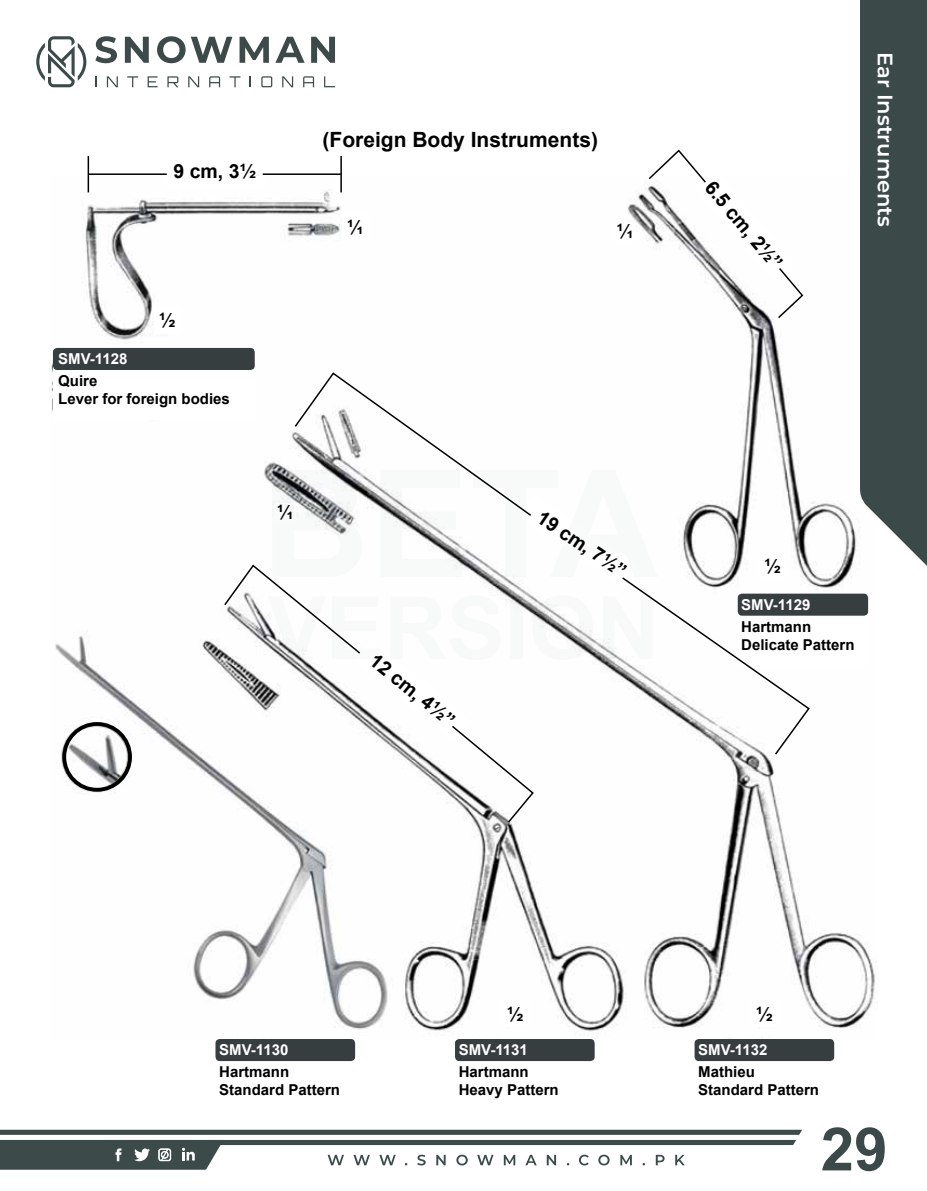
<style>
.page{position:relative;width:927px;height:1191px;background:#fff}
.page>*{position:absolute;margin:0;border:0;box-sizing:border-box;transform-origin:0 0}
.t1{font:700 60px "Arial";color:#3b4949}
.t2{font:700 21px "Arial";color:#000}
.t3{font:600 21px "Montserrat";color:#fff}
.t4{font:700 19.5px "Arial";color:#000}
.t5{font:700 15px/18px "Arial";color:#000}
.t6{font:700 15px "Arial";color:#fff}
</style>
<div class="page">
<img style="left:49px;top:174px;width:829px;height:865px">
<div style="left:53px;top:348px;width:202px;height:72px;background:#fff"></div>
<div style="left:53px;top:348px;width:202px;height:22px;background:#373e40;border-radius:4px"></div>
<div style="left:738px;top:594px;width:130px;height:72px;background:#fff"></div>
<div style="left:738px;top:593px;width:130px;height:22px;background:#373e40;border-radius:4px"></div>
<div style="left:455px;top:1039px;width:140px;height:22px;background:#373e40;border-radius:4px"></div>
<div style="left:215px;top:1039px;width:140px;height:22px;background:#373e40;border-radius:4px"></div>
<div style="left:695px;top:1039px;width:139px;height:22px;background:#373e40;border-radius:4px"></div>
<div style="left:154px;top:307px;width:27px;height:27px;background:#fff"></div>
<div style="left:165px;top:159px;width:100px;height:27px;background:#fff"></div>
<div style="left:342px;top:214px;width:27px;height:27px;background:#fff"></div>
<div style="left:614px;top:223px;width:22px;height:18px;background:#fff"></div>
<div style="left:502px;top:1000px;width:27px;height:27px;background:#fff"></div>
<div style="left:751px;top:1000px;width:27px;height:27px;background:#fff"></div>
<hr style="left:88px;top:156px;width:1px;height:36px;background:#000">
<hr style="left:340px;top:156px;width:2px;height:36px;background:#000">
<hr style="left:88px;top:173px;width:79px;height:2px;background:#000">
<hr style="left:263px;top:173px;width:78px;height:2px;background:#000">
<svg style="left:223px;top:371px;width:588px;height:453px"></svg>
<svg style="left:647px;top:149px;width:157px;height:171px"></svg>
<div style="left:62px;top:722px;width:70px;height:69px;border:4px solid #000;border-radius:50%"></div>
<svg style="left:0;top:1129px;width:802px;height:5px"></svg>
<div style="left:860px;top:0;width:67px;height:566px;background:#3b4949"></div>
<svg style="left:36px;top:36px;width:50px;height:51px"></svg>
<svg style="left:95px;top:76px;width:2px;height:11px"></svg>
<svg style="left:107px;top:76px;width:11px;height:11px"></svg>
<svg style="left:127px;top:76px;width:11px;height:11px"></svg>
<svg style="left:148px;top:76px;width:10px;height:11px"></svg>
<svg style="left:167px;top:76px;width:11px;height:11px"></svg>
<svg style="left:188px;top:76px;width:11px;height:11px"></svg>
<svg style="left:209px;top:76px;width:11px;height:11px"></svg>
<svg style="left:230px;top:76px;width:11px;height:11px"></svg>
<svg style="left:261px;top:76px;width:11px;height:11px"></svg>
<svg style="left:282px;top:76px;width:11px;height:11px"></svg>
<svg style="left:303px;top:76px;width:11px;height:11px"></svg>
<svg style="left:324px;top:76px;width:11px;height:11px"></svg>
<svg style="left:95px;top:36px;width:22px;height:27px"></svg>
<svg style="left:125px;top:37px;width:24px;height:26px"></svg>
<svg style="left:157px;top:36px;width:75px;height:27px"></svg>
<svg style="left:240px;top:37px;width:29px;height:26px"></svg>
<svg style="left:275px;top:37px;width:30px;height:26px"></svg>
<svg style="left:311px;top:37px;width:24px;height:26px"></svg>
<svg style="left:0;top:1140px;width:796px;height:29px"></svg>
<h3 class="t4" style="left:174px;top:158px;width:84px">9 cm, 31/2</h3>
<h3 class="t4" style="left:159px;top:307px;width:18px">1/2</h3>
<p class="t6" style="left:58px;top:348px;width:71px">SMV-1128</p>
<p class="t5" style="left:58px;top:372px;width:173px">Quire<br>Lever for foreign bodies</p>
<h2 class="t2" style="left:323px;top:125px;width:277px">(Foreign Body Instruments)</h2>
<h3 class="t4" style="left:347px;top:214px;width:18px">1/1</h3>
<h3 class="t4" style="left:617px;top:217px;width:18px">1/1</h3>
<h3 class="t4" style="left:277px;top:498px;width:18px">1/1</h3>
<h3 class="t4" style="left:381px;top:647px;width:104px;rotate:39deg">12 cm, 41/2”</h3>
<h3 class="t4" style="left:547px;top:503px;width:104px;rotate:34deg">19 cm, 71/2”</h3>
<h3 class="t4" style="left:719px;top:174px;width:110px;rotate:50deg">6.5 cm, 21/2”</h3>
<h2 class="t3" style="left:900px;top:52px;width:176px;rotate:90deg">Ear Instruments</h2>
<h3 class="t4" style="left:764px;top:553px;width:18px">1/2</h3>
<p class="t6" style="left:741px;top:594px;width:71px">SMV-1129</p>
<p class="t5" style="left:741px;top:617px;width:115px">Hartmann<br>Delicate Pattern</p>
<p class="t6" style="left:219px;top:1039px;width:71px">SMV-1130</p>
<p class="t5" style="left:219px;top:1063px;width:122px">Hartmann<br>Standard Pattern</p>
<h3 class="t4" style="left:507px;top:1000px;width:18px">1/2</h3>
<h3 class="t4" style="left:756px;top:1000px;width:18px">1/2</h3>
<p class="t6" style="left:459px;top:1039px;width:71px">SMV-1131</p>
<p class="t5" style="left:459px;top:1063px;width:102px">Hartmann<br>Heavy Pattern</p>
<p class="t6" style="left:698px;top:1039px;width:71px">SMV-1132</p>
<p class="t5" style="left:698px;top:1063px;width:122px">Mathieu<br>Standard Pattern</p>
<h1 class="t1" style="left:821px;top:1107px;width:68px">29</h1>
</div>
